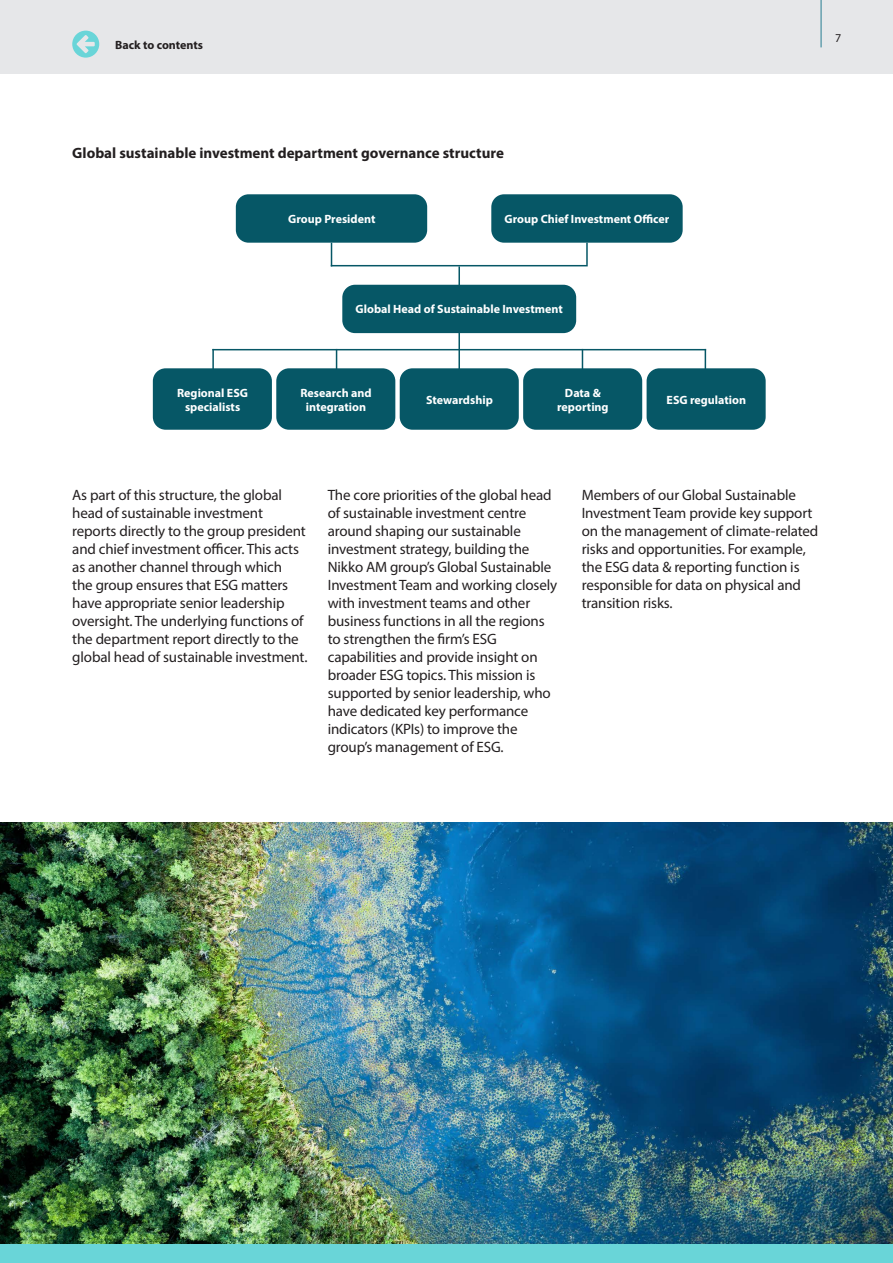
<style>
.page{position:relative;width:893px;height:1263px;background:#fff}
.page>*{position:absolute;margin:0;border:0;box-sizing:border-box;transform-origin:0 0}
.Body{font:15px/18px "Myriad Pro";letter-spacing:-.01em;color:#231f20}
.Body-2{font:700 15px "Myriad Pro";color:#231f20}
.Body-3{font:700 12px/14.4px "Myriad Pro";color:#fff;text-align:center}
.t1{font:700 12px "Myriad Pro";color:#231f20}
.t2{font:12px "Myriad Pro";color:#231f20}
</style>
<div class="page">
<div style="left:0;top:0;width:893px;height:73px;background:#e6e7e9"></div>
<hr style="left:821px;top:0;width:1px;height:47px;background:#277d91">
<svg style="left:72px;top:31px;width:27px;height:27px"></svg>
<div style="left:236px;top:194px;width:191px;height:49px;background:#065766;border-radius:13px"></div>
<div style="left:491px;top:194px;width:192px;height:49px;background:#065766;border-radius:13px"></div>
<div style="left:342px;top:285px;width:234px;height:48px;background:#065766;border-radius:13px"></div>
<div style="left:153px;top:368px;width:119px;height:62px;background:#065766;border-radius:13px"></div>
<div style="left:276px;top:368px;width:119px;height:62px;background:#065766;border-radius:13px"></div>
<div style="left:400px;top:368px;width:119px;height:62px;background:#065766;border-radius:13px"></div>
<div style="left:523px;top:368px;width:119px;height:62px;background:#065766;border-radius:13px"></div>
<div style="left:647px;top:368px;width:119px;height:62px;background:#065766;border-radius:13px"></div>
<hr style="left:331px;top:265px;width:257px;height:1px;background:#065766">
<hr style="left:212px;top:349px;width:494px;height:1px;background:#065766">
<svg style="left:331px;top:243px;width:1px;height:22px"></svg>
<hr style="left:586px;top:243px;width:2px;height:22px;background:#065766">
<hr style="left:458px;top:266px;width:2px;height:24px;background:#065766">
<hr style="left:212px;top:349px;width:2px;height:24px;background:#065766">
<svg style="left:336px;top:350px;width:1px;height:18px"></svg>
<hr style="left:458px;top:329px;width:2px;height:44px;background:#065766">
<svg style="left:582px;top:350px;width:1px;height:18px"></svg>
<svg style="left:705px;top:350px;width:1px;height:18px"></svg>
<img style="left:0;top:823px;width:893px;height:421px">
<div style="left:0;top:1244px;width:893px;height:19px;background:#69d5d8"></div>
<p class="t1" style="left:115px;top:37px;width:90px">Back to contents</p>
<p class="t2" style="left:835px;top:30px;width:8px">7</p>
<p class="Body-2" style="left:72px;top:143px;width:433px">Global sustainable investment department governance structure</p>
<p class="Body-3" style="left:288px;top:211px;width:89px">Group President</p>
<p class="Body-3" style="left:504px;top:211px;width:166px">Group Chief Investment Officer</p>
<p class="Body-3" style="left:356px;top:302px;width:209px">Global Head of Sustainable Investment</p>
<p class="Body-3" style="left:177px;top:385px;width:72px">Regional ESG specialists</p>
<p class="Body-3" style="left:300px;top:385px;width:73px">Research and integration</p>
<p class="Body-3" style="left:426px;top:393px;width:68px">Stewardship</p>
<p class="Body-3" style="left:557px;top:385px;width:53px">Data &amp; reporting</p>
<p class="Body-3" style="left:667px;top:393px;width:81px">ESG regulation</p>
<p class="Body" style="left:72px;top:485px;width:237px">As part of this structure, the global head of sustainable investment reports directly to the group president and chief investment officer. This acts as another channel through which<br>the group ensures that ESG matters have appropriate senior leadership oversight. The underlying functions of the department report directly to the global head of sustainable investment.</p>
<p class="Body" style="left:328px;top:485px;width:231px">The core priorities of the global head of sustainable investment centre around shaping our sustainable investment strategy, building the Nikko AM group’s Global Sustainable Investment Team and working closely with investment teams and other business functions in all the regions to strengthen the firm’s ESG capabilities and provide insight on broader ESG topics. This mission is supported by senior leadership, who have dedicated key performance indicators (KPIs) to improve the group’s management of ESG.</p>
<p class="Body" style="left:582px;top:485px;width:238px">Members of our Global Sustainable Investment Team provide key support on the management of climate-related risks and opportunities. For example, the ESG data &amp; reporting function is responsible for data on physical and transition risks.</p>
</div>
